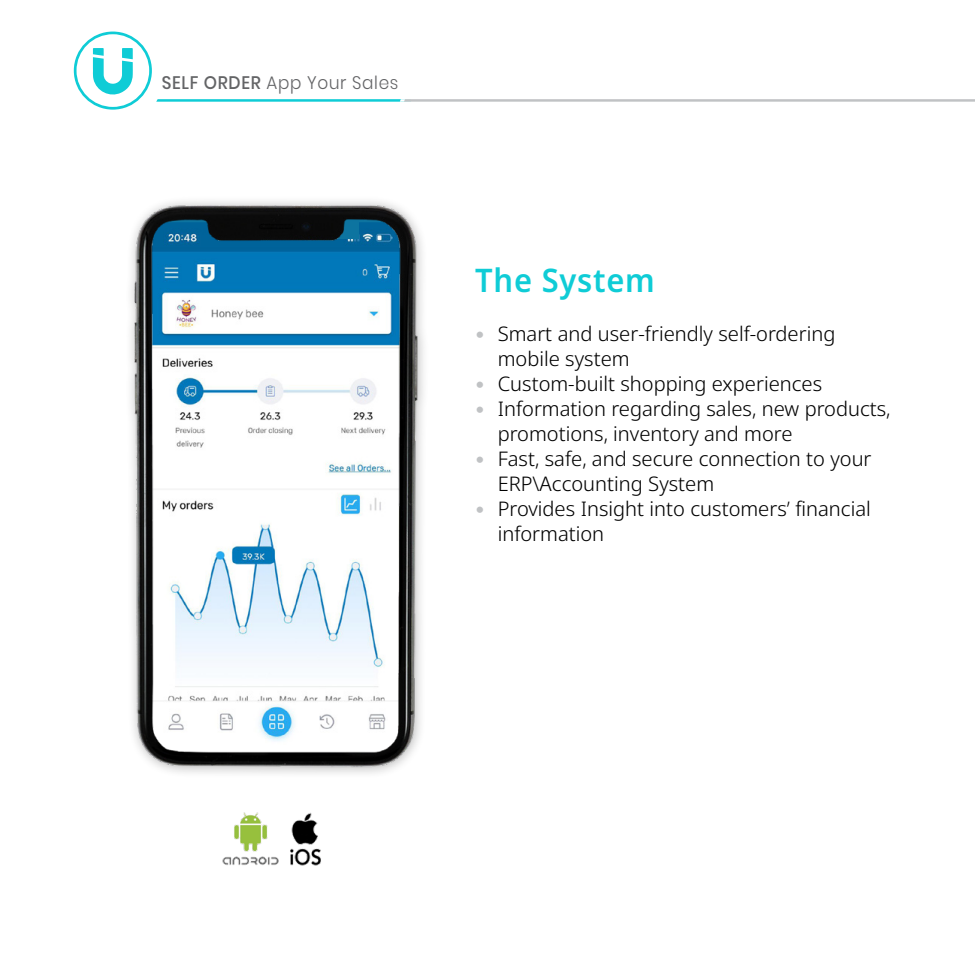
<style>
.page{position:relative;width:975px;height:975px;background:#fff}
.page>*{position:absolute;margin:0;border:0;box-sizing:border-box;transform-origin:0 0}
.t1{font:32.5px "Noto Sans";letter-spacing:.025em;color:#0fccd6;scale:.95 1}
.t2{font:700 25px "Rubik";color:#c0c2c4}
.t3{font:100 20.12px/25px "Noto Sans Hebrew";color:#000}
.t4{font:300 18.12px "Poppins";letter-spacing:.04em;color:#636466;scale:.93 1}
.s1{font-weight:500}
</style>
<div class="page">
<svg style="left:74px;top:32px;width:901px;height:78px"></svg>
<img style="left:222px;top:812px;width:99px;height:54px">
<img style="left:130px;top:201px;width:294px;height:573px">
<p class="t4" style="left:162px;top:73px;width:256px"><span class="s1">SELF ORDER</span> App Your Sales</p>
<h1 class="t1" style="left:475px;top:262px;width:191px">The System</h1>
<p class="t2" style="left:475px;top:320px;width:11px">•</p>
<p class="t2" style="left:475px;top:370px;width:11px">•</p>
<p class="t2" style="left:475px;top:395px;width:11px">•</p>
<p class="t2" style="left:475px;top:445px;width:11px">•</p>
<p class="t2" style="left:475px;top:495px;width:11px">•</p>
<p class="t3" style="left:498px;top:320px;width:339px">Smart and user-friendly self-ordering</p>
<p class="t3" style="left:498px;top:345px;width:326px">mobile system<br>Custom-built shopping experiences</p>
<p class="t3" style="left:498px;top:395px;width:394px">Information regarding sales, new products,</p>
<p class="t3" style="left:498px;top:420px;width:375px">promotions, inventory and more<br>Fast, safe, and secure connection to your</p>
<p class="t3" style="left:498px;top:470px;width:375px">ERP\Accounting System<br>Provides Insight into customers’ financial</p>
<p class="t3" style="left:498px;top:520px;width:108px">information</p>
</div>
